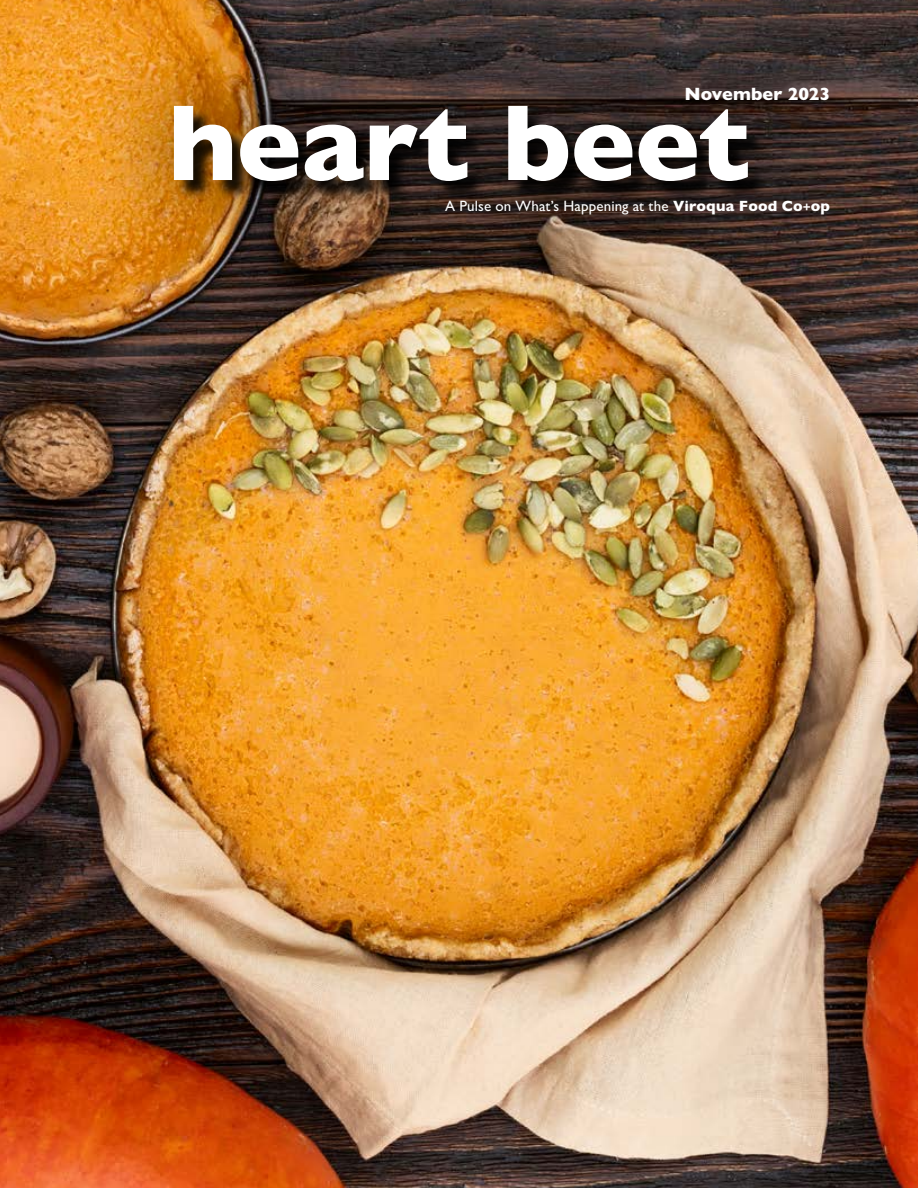
<style>
.page{position:relative;width:918px;height:1188px;background:#fff}
.page>*{position:absolute;margin:0;border:0;box-sizing:border-box;transform-origin:0 0}
.t1{font:800 109.5px "Gill Sans MT Pro";letter-spacing:-.01em;color:#fff}
.t2{font:800 18px "Gill Sans MT Pro";color:#fff}
.t3{font:500 15px "Gill Sans MT Pro";letter-spacing:.005em;color:#fff}
.s1{font-weight:800}
.s2{font-weight:800;font-size:12px}
</style>
<div class="page">
<img style="left:0;top:0;width:918px;height:1188px">
<div style="left:86px;top:1px;width:818px;height:298px;background:#000;opacity:.9"></div>
<div style="left:177px;top:109px;width:590px;height:91px;background:#000;opacity:.87"></div>
<p class="t2" style="left:684px;top:84px;width:147px">November 2023</p>
<h1 class="t1" style="left:168px;top:79px;width:584px">heart beet</h1>
<p class="t3" style="left:445px;top:197px;width:386px">A Pulse on What’s Happening at the <span class="s1">Viroqua Food Co</span><span class="s2">+</span><span class="s1">op</span></p>
</div>
